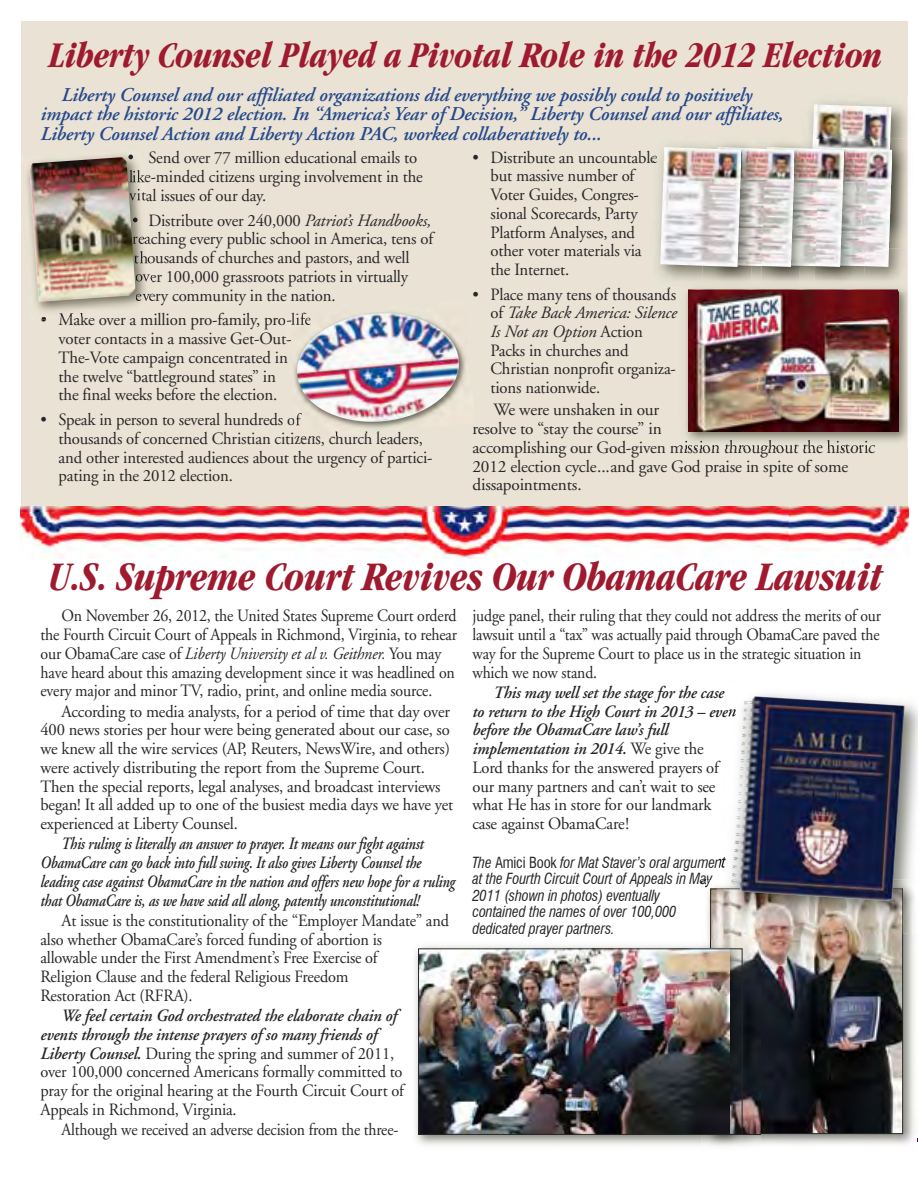
<style>
.page{position:relative;width:918px;height:1188px;background:#fff}
.page>*{position:absolute;margin:0;border:0;box-sizing:border-box;transform-origin:0 0}
.t1{font:italic 700 condensed 42px "Garamond";letter-spacing:-.01em;color:#9f1a2e;scale:.95 1}
.t2{font:italic 700 condensed 37.5px "Garamond";letter-spacing:-.01em;color:#9f1a2e;scale:.95 1}
.t3{font:italic 600 19.5px/19.5px "Adobe Garamond";letter-spacing:-.01em;color:#24488a}
.t4{font:17.25px/18.8px "Adobe Garamond";letter-spacing:-.01em;color:#272627}
.t5{font:17.25px/18.8px "Adobe Garamond";letter-spacing:-.01em;color:#272627;scale:.96 1}
.t6{font:17.25px/18.8px "Adobe Garamond";letter-spacing:-.01em;color:#272627;scale:.92 1}
.t7{font:17.25px/18.8px "Adobe Garamond";letter-spacing:-.01em;color:#272627;scale:.95 1}
.t8{font:italic 600 17.25px/18.8px "Adobe Garamond";letter-spacing:-.01em;color:#272627;scale:.81 1}
.t9{font:17.25px/18.8px "Adobe Garamond";letter-spacing:-.01em;color:#272627;scale:.91 1}
.t10{font:17.25px/18.8px "Adobe Garamond";letter-spacing:-.01em;color:#272627;scale:.94 1}
.t11{font:italic condensed 15px/16.5px "Swiss 721 BT";letter-spacing:-.01em;color:#272627}
.s1{font-style:italic}
.s2{font-weight:600;font-style:italic}
.s3{font-style:normal}
</style>
<div class="page">
<div style="left:21px;top:21px;width:886px;height:491px;background:#e9e2d5"></div>
<img style="left:20px;top:506px;width:889px;height:53px">
<img style="left:21px;top:506px;width:886px;height:6px">
<img style="left:27px;top:155px;width:119px;height:165px">
<img style="left:128px;top:154px;width:16px;height:9px">
<img style="left:135px;top:170px;width:11px;height:12px">
<img style="left:135px;top:188px;width:12px;height:13px">
<img style="left:135px;top:213px;width:11px;height:13px">
<img style="left:135px;top:232px;width:15px;height:12px">
<img style="left:135px;top:251px;width:16px;height:13px">
<img style="left:136px;top:270px;width:17px;height:13px">
<img style="left:136px;top:293px;width:18px;height:12px">
<img style="left:59px;top:313px;width:32px;height:5px">
<img style="left:29px;top:157px;width:106px;height:145px">
<img style="left:285px;top:314px;width:180px;height:126px">
<img style="left:295px;top:312px;width:166px;height:113px">
<img style="left:907px;top:96px;width:1px;height:353px">
<img style="left:679px;top:292px;width:228px;height:157px">
<img style="left:688px;top:290px;width:210px;height:141px">
<img style="left:701px;top:880px;width:215px;height:265px">
<img style="left:712px;top:891px;width:189px;height:241px">
<img style="left:718px;top:694px;width:200px;height:186px">
<img style="left:717px;top:880px;width:199px;height:55px">
<img style="left:715px;top:889px;width:187px;height:45px">
<img style="left:731px;top:696px;width:174px;height:205px">
<img style="left:415px;top:939px;width:345px;height:207px">
<img style="left:420px;top:950px;width:310px;height:183px">
<div style="left:418px;top:948px;width:324px;height:187px;border:1px solid #272627"></div>
<img style="left:809px;top:101px;width:98px;height:37px">
<img style="left:810px;top:104px;width:81px;height:34px">
<img style="left:864px;top:249px;width:40px;height:32px">
<img style="left:864px;top:287px;width:42px;height:5px">
<img style="left:698px;top:290px;width:200px;height:2px">
<img style="left:890px;top:138px;width:18px;height:111px">
<img style="left:820px;top:135px;width:70px;height:12px">
<img style="left:864px;top:147px;width:28px;height:120px">
<svg style="left:849px;top:290px;width:15px;height:1px"></svg>
<img style="left:820px;top:137px;width:49px;height:12px">
<img style="left:844px;top:147px;width:24px;height:119px">
<img style="left:815px;top:147px;width:29px;height:120px">
<svg style="left:800px;top:290px;width:14px;height:1px"></svg>
<svg style="left:802px;top:135px;width:18px;height:14px"></svg>
<img style="left:794px;top:147px;width:25px;height:119px">
<img style="left:762px;top:147px;width:32px;height:120px">
<img style="left:652px;top:144px;width:50px;height:145px">
<img style="left:679px;top:281px;width:72px;height:9px">
<img style="left:702px;top:143px;width:54px;height:138px">
<svg style="left:756px;top:141px;width:10px;height:6px"></svg>
<img style="left:751px;top:266px;width:11px;height:15px">
<svg style="left:751px;top:281px;width:10px;height:10px"></svg>
<img style="left:741px;top:147px;width:25px;height:119px">
<img style="left:660px;top:147px;width:81px;height:120px">
<h2 class="t2" style="left:49px;top:41px;width:878px">Liberty Counsel Played a Pivotal Role in the 2012 Election</h2>
<p class="t3" style="left:41px;top:87px;width:745px;text-indent:21px">Liberty Counsel and our affiliated organizations did everything we possibly could to positively impact the historic 2012 election. In “America’s Year of Decision,” Liberty Counsel and our affiliates,<br>Liberty Counsel Action and Liberty Action PAC, worked collaberatively to...</p>
<p class="t4" style="left:127px;top:150px;width:297px">• Send over 77 million educational emails to like-minded citizens urging involvement in the vital issues of our day.</p>
<p class="t4" style="left:131px;top:212px;width:303px">• Distribute over 240,000 <span class="s1">Patriot’s Handbooks, </span>reaching every public school in America, tens of thousands of churches and pastors, and well over 100,000 grassroots patriots in virtually every community in the nation.</p>
<p class="t4" style="left:59px;top:312px;width:254px;text-indent:-18px">• Make over a million pro-family, pro-life voter contacts in a massive Get-Out-The-Vote campaign concentrated in the twelve “battleground states” in<br>the final weeks before the election.</p>
<p class="t4" style="left:59px;top:412px;width:376px;text-indent:-18px">• Speak in person to several hundreds of<br>thousands of concerned Christian citizens, church leaders, and other interested audiences about the urgency of partici&shy;pating in the 2012 election.</p>
<p class="t4" style="left:491px;top:149px;width:168px;text-indent:-18px">• Distribute an uncountable but massive number of<br>Voter Guides, Congres&shy;sional Scorecards, Party<br>Platform Analyses, and other voter materials via the Internet.</p>
<p class="t4" style="left:490px;top:287px;width:188px;text-indent:-18px">• Place many tens of thousands of <span class="s1">Take Back America: Silence<br>Is Not an Option</span> Action<br>Packs in churches and<br>Christian nonprofit organiza&shy;tions nationwide.</p>
<p class="t4" style="left:473px;top:402px;width:404px;text-indent:21px">We were unshaken in our<br>resolve to “stay the course” in<br>accomplishing our God-given mission throughout the historic 2012 election cycle...and gave God praise in spite of some dissapointments.</p>
<h1 class="t1" style="left:49px;top:561px;width:880px">U.S. Supreme Court Revives Our ObamaCare Lawsuit</h1>
<p class="t6" style="left:41px;top:608px;width:454px;text-indent:21px">On November 26, 2012, the United States Supreme Court orderd the Fourth Circuit Court of Appeals in Richmond, Virginia, to rehear our ObamaCare case of <span class="s1">Liberty University et al v. Geithner.</span> You may have heard about this amazing development since it was headlined on every major and minor TV, radio, print, and online media source.</p>
<p class="t5" style="left:41px;top:703px;width:432px;text-indent:21px">According to media analysts, for a period of time that day over 400 news stories per hour were being generated about our case, so we knew all the wire services (AP, Reuters, NewsWire, and others) were actively distributing the report from the Supreme Court.<br>Then the special reports, legal analyses, and broadcast interviews began! It all added up to one of the busiest media days we have yet experienced at Liberty Counsel.</p>
<p class="t8" style="left:41px;top:836px;width:514px;text-indent:21px">This ruling is literally an answer to prayer. It means our fight against ObamaCare can go back into full swing. It also gives Liberty Counsel the leading case against ObamaCare in the nation and offers new hope for a ruling that ObamaCare is, as we have said all along, patently unconstitutional!</p>
<p class="t10" style="left:41px;top:913px;width:436px;text-indent:21px">At issue is the constitutionality of the “Employer Mandate” and also whether ObamaCare’s forced funding of abortion is<br>allowable under the First Amendment’s Free Exercise of<br>Religion Clause and the federal Religious Freedom<br>Restoration Act (RFRA).</p>
<p class="t7" style="left:40px;top:1008px;width:384px;text-indent:21px"><span class="s2">We feel certain God orchestrated the elaborate chain of events through the intense prayers of so many friends of Liberty Counsel.</span> During the spring and summer of 2011, over 100,000 concerned Americans formally committed to pray for the original hearing at the Fourth Circuit Court of Appeals in Richmond, Virginia.</p>
<p class="t9" style="left:62px;top:1122px;width:372px">Although we received an adverse decision from the three-</p>
<p class="t9" style="left:473px;top:608px;width:450px">judge panel, their ruling that they could not address the merits of our lawsuit until a “tax” was actually paid through ObamaCare paved the way for the Supreme Court to place us in the strategic situation in which we now stand.</p>
<p class="t5" style="left:473px;top:685px;width:276px;text-indent:21px"><span class="s2">This may well set the stage for the case to return to the High Court in 2013 – even before the ObamaCare law’s full implementation in 2014.</span> We give the Lord thanks for the answered prayers of our many partners and can’t wait to see what He has in store for our landmark case against ObamaCare!</p>
<p class="t11" style="left:472px;top:854px;width:254px">The <span class="s3">Amici Book</span> for Mat Staver’s oral argument at the Fourth Circuit Court of Appeals in May 2011 (shown in photos) eventually<br>contained the names of over 100,000 dedicated prayer partners.</p>
</div>
